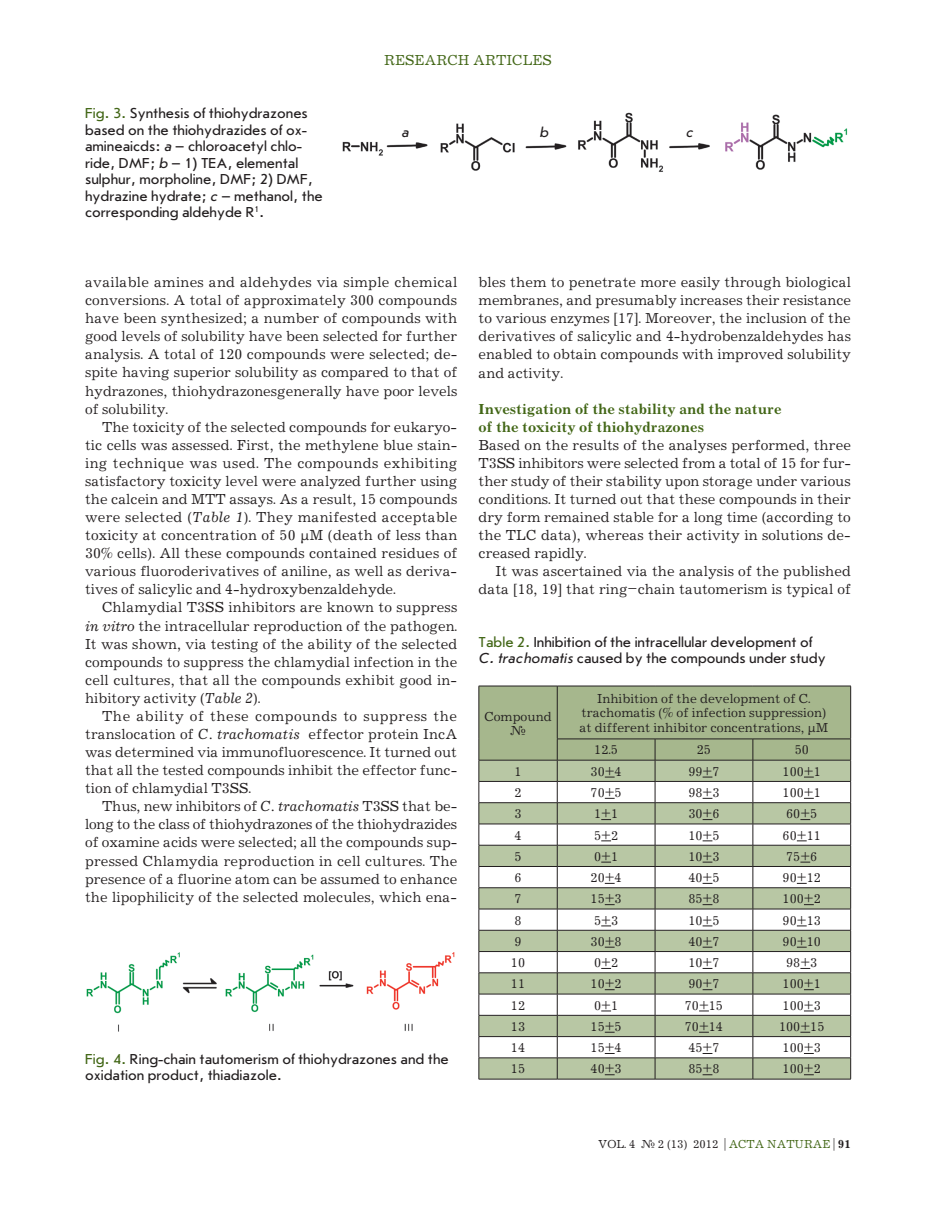
<style>
.page{position:relative;width:936px;height:1212px;background:#fff}
.page>*{position:absolute;margin:0;border:0;box-sizing:border-box;transform-origin:0 0}
.t1{font:15px/18px "Journal C";color:#231f20;text-align:justify}
.t2{font:15px/16.5px "Journal Sans C";color:#231f20}
.t3{font:700 15px/18px "Journal C";color:#426616}
.t4{font:15px "Journal C";color:#426616}
.t5{font:italic 15px "Journal Sans C";color:#231f20}
.t6{font:13.5px/14.2px "Journal C";color:#231f20;text-align:center}
.t7{font:12px "Journal C";color:#231f20}
.s1{color:#426616}
.s2{font-style:italic}
.s3{font-weight:700}
</style>
<div class="page">
<img style="left:342px;top:112px;width:506px;height:60px">
<div style="left:392px;top:121px;width:27px;height:20px;background:#fff"></div>
<div style="left:530px;top:121px;width:27px;height:20px;background:#fff"></div>
<div style="left:676px;top:121px;width:27px;height:20px;background:#fff"></div>
<img style="left:86px;top:952px;width:369px;height:80px">
<hr style="left:478px;top:1079px;width:79px;height:1px;background:#231f20">
<hr style="left:557px;top:1079px;width:98px;height:1px;background:#231f20">
<hr style="left:655px;top:1079px;width:97px;height:1px;background:#231f20">
<hr style="left:752px;top:1079px;width:98px;height:1px;background:#231f20">
<svg style="left:478px;top:686px;width:373px;height:393px"></svg>
<p class="t2" style="left:85px;top:105px;width:239px"><span class="s1">Fig. 3.</span> Synthesis of thiohydrazones based on the thiohydrazides of ox&shy;amineaicds: <span class="s2">a</span> – chloroacetyl chlo&shy;ride, DMF; <span class="s2">b</span> – 1) TEA, elemental sulphur, morpholine, DMF; 2) DMF, hydrazine hydrate; <span class="s2">c</span> – methanol, the corresponding aldehyde R<sup>1</sup>.</p>
<p class="t4" style="left:384px;top:52px;width:169px">RESEARCH ARTICLES</p>
<p class="t5" style="left:401px;top:124px;width:9px">a</p>
<p class="t5" style="left:539px;top:124px;width:11px">b</p>
<p class="t5" style="left:685px;top:124px;width:9px">c</p>
<p class="t1" style="left:85px;top:274px;width:374px">available amines and aldehydes via simple chemical conversions. A total of approximately 300 compounds have been synthesized; a number of compounds with good levels of solubility have been selected for further analysis. A total of 120 compounds were selected; de&shy;spite having superior solubility as compared to that of hydrazones, thiohydrazonesgenerally have poor levels of solubility.</p>
<p class="t1" style="left:85px;top:418px;width:374px;text-indent:17px">The toxicity of the selected compounds for eukaryo&shy;tic cells was assessed. First, the methylene blue stain&shy;ing technique was used. The compounds exhibiting satisfactory toxicity level were analyzed further using the calcein and MTT assays. As a result, 15 compounds were selected (<span class="s2">Table 1</span>). They manifested acceptable toxicity at concentration of 50 µM (death of less than 30% cells). All these compounds contained residues of various fluoroderivatives of aniline, as well as deriva&shy;tives of salicylic and 4-hydroxybenzaldehyde.</p>
<p class="t1" style="left:85px;top:599px;width:374px;text-indent:17px">Chlamydial T 3SS inhibitors are known to suppress <span class="s2">in vitro</span> the intracellular reproduction of the pathogen.<br>It was shown, via testing of the ability of the selected compounds to suppress the chlamydial infection in the cell cultures, that all the compounds exhibit good in&shy;hibitory activity (<span class="s2">Table 2</span>).</p>
<p class="t1" style="left:85px;top:707px;width:374px;text-indent:17px">The ability of these compounds to suppress the translocation of <span class="s2">C. trachomatis</span> effector protein IncA was determined via immunofluorescence. It turned out that all the tested compounds inhibit the effector func&shy;tion of chlamydial T 3SS.</p>
<p class="t1" style="left:85px;top:798px;width:374px;text-indent:17px">Thus, new inhibitors of <span class="s2">C. trachomatis</span> T 3SS that be&shy;long to the class of thiohydrazones of the thiohydrazides of oxamine acids were selected; all the compounds sup&shy;pressed Chlamydia reproduction in cell cultures. The presence of a fluorine atom can be assumed to enhance the lipophilicity of the selected molecules, which ena-</p>
<p class="t2" style="left:85px;top:1051px;width:365px"><span class="s1">Fig. 4.</span> Ring-chain tautomerism of thiohydrazones and the oxidation product, thiadiazole.</p>
<p class="t1" style="left:478px;top:274px;width:374px">bles them to penetrate more easily through biological membranes, and presumably increases their resistance to various enzymes [17]. Moreover, the inclusion of the derivatives of salicylic and 4-hydrobenzaldehydes has enabled to obtain compounds with improved solubility and activity.</p>
<p class="t3" style="left:478px;top:400px;width:304px">Investigation of the stability and the nature of the toxicity of thiohydrazones</p>
<p class="t1" style="left:478px;top:436px;width:374px">Based on the results of the analyses performed, three T 3SS inhibitors were selected from a total of 15 for fur&shy;ther study of their stability upon storage under various conditions. It turned out that these compounds in their dry form remained stable for a long time (according to the TLC data), whereas their activity in solutions de&shy;creased rapidly.</p>
<p class="t1" style="left:478px;top:563px;width:374px;text-align:right">It was ascertained via the analysis of the published data [18, 19] that ring–chain tautomerism is typical of</p>
<p class="t2" style="left:478px;top:634px;width:348px"><span class="s1">Table 2.</span> Inhibition of the intracellular development of<br><span class="s2">C. trachomatis</span> caused by the compounds under study</p>
<p class="t6" style="left:484px;top:710px;width:69px">Compound №</p>
<p class="t6" style="left:579px;top:692px;width:250px">Inhibition of the development of C. trachomatis (% of infection suppression) at different inhibitor concentrations, µM</p>
<p class="t6" style="left:594px;top:743px;width:25px">12.5</p>
<p class="t6" style="left:696px;top:743px;width:16px">25</p>
<p class="t6" style="left:794px;top:743px;width:16px">50</p>
<p class="t6" style="left:514px;top:765px;width:9px">1</p>
<p class="t6" style="left:590px;top:765px;width:33px">30+4</p>
<p class="t6" style="left:688px;top:765px;width:33px">99+7</p>
<p class="t6" style="left:782px;top:765px;width:40px">100+1</p>
<p class="t6" style="left:514px;top:786px;width:9px">2</p>
<p class="t6" style="left:590px;top:786px;width:33px">70+5</p>
<p class="t6" style="left:688px;top:786px;width:33px">98+3</p>
<p class="t6" style="left:782px;top:786px;width:40px">100+1</p>
<p class="t6" style="left:514px;top:807px;width:9px">3</p>
<p class="t6" style="left:594px;top:807px;width:26px">1+1</p>
<p class="t6" style="left:688px;top:807px;width:33px">30+6</p>
<p class="t6" style="left:786px;top:807px;width:33px">60+5</p>
<p class="t6" style="left:514px;top:828px;width:9px">4</p>
<p class="t6" style="left:594px;top:828px;width:26px">5+2</p>
<p class="t6" style="left:688px;top:828px;width:33px">10+5</p>
<p class="t6" style="left:782px;top:828px;width:40px">60+11</p>
<p class="t6" style="left:514px;top:850px;width:9px">5</p>
<p class="t6" style="left:594px;top:850px;width:26px">0+1</p>
<p class="t6" style="left:688px;top:850px;width:33px">10+3</p>
<p class="t6" style="left:786px;top:850px;width:33px">75+6</p>
<p class="t6" style="left:514px;top:871px;width:9px">6</p>
<p class="t6" style="left:590px;top:871px;width:33px">20+4</p>
<p class="t6" style="left:688px;top:871px;width:33px">40+5</p>
<p class="t6" style="left:782px;top:871px;width:40px">90+12</p>
<p class="t6" style="left:514px;top:892px;width:9px">7</p>
<p class="t6" style="left:590px;top:892px;width:33px">15+3</p>
<p class="t6" style="left:688px;top:892px;width:33px">85+8</p>
<p class="t6" style="left:782px;top:892px;width:40px">100+2</p>
<p class="t6" style="left:514px;top:913px;width:9px">8</p>
<p class="t6" style="left:594px;top:913px;width:26px">5+3</p>
<p class="t6" style="left:688px;top:913px;width:33px">10+5</p>
<p class="t6" style="left:782px;top:913px;width:40px">90+13</p>
<p class="t6" style="left:514px;top:935px;width:9px">9</p>
<p class="t6" style="left:590px;top:935px;width:33px">30+8</p>
<p class="t6" style="left:688px;top:935px;width:33px">40+7</p>
<p class="t6" style="left:782px;top:935px;width:40px">90+10</p>
<p class="t6" style="left:511px;top:956px;width:16px">10</p>
<p class="t6" style="left:594px;top:956px;width:26px">0+2</p>
<p class="t6" style="left:688px;top:956px;width:33px">10+7</p>
<p class="t6" style="left:786px;top:956px;width:33px">98+3</p>
<p class="t6" style="left:511px;top:977px;width:16px">11</p>
<p class="t6" style="left:590px;top:977px;width:33px">10+2</p>
<p class="t6" style="left:688px;top:977px;width:33px">90+7</p>
<p class="t6" style="left:782px;top:977px;width:40px">100+1</p>
<p class="t6" style="left:511px;top:998px;width:16px">12</p>
<p class="t6" style="left:594px;top:998px;width:26px">0+1</p>
<p class="t6" style="left:684px;top:998px;width:40px">70+15</p>
<p class="t6" style="left:782px;top:998px;width:40px">100+3</p>
<p class="t6" style="left:511px;top:1020px;width:16px">13</p>
<p class="t6" style="left:590px;top:1020px;width:33px">15+5</p>
<p class="t6" style="left:684px;top:1020px;width:40px">70+14</p>
<p class="t6" style="left:779px;top:1020px;width:47px">100+15</p>
<p class="t6" style="left:511px;top:1041px;width:16px">14</p>
<p class="t6" style="left:590px;top:1041px;width:33px">15+4</p>
<p class="t6" style="left:688px;top:1041px;width:33px">45+7</p>
<p class="t6" style="left:782px;top:1041px;width:40px">100+3</p>
<p class="t6" style="left:511px;top:1062px;width:16px">15</p>
<p class="t6" style="left:590px;top:1062px;width:33px">40+3</p>
<p class="t6" style="left:688px;top:1062px;width:33px">85+8</p>
<p class="t6" style="left:782px;top:1062px;width:40px">100+2</p>
<p class="t7" style="left:598px;top:1137px;width:254px">VOL. 4 № 2 (13) 2012 | <span class="s1">Acta naturae</span> | <span class="s3">91</span></p>
</div>
